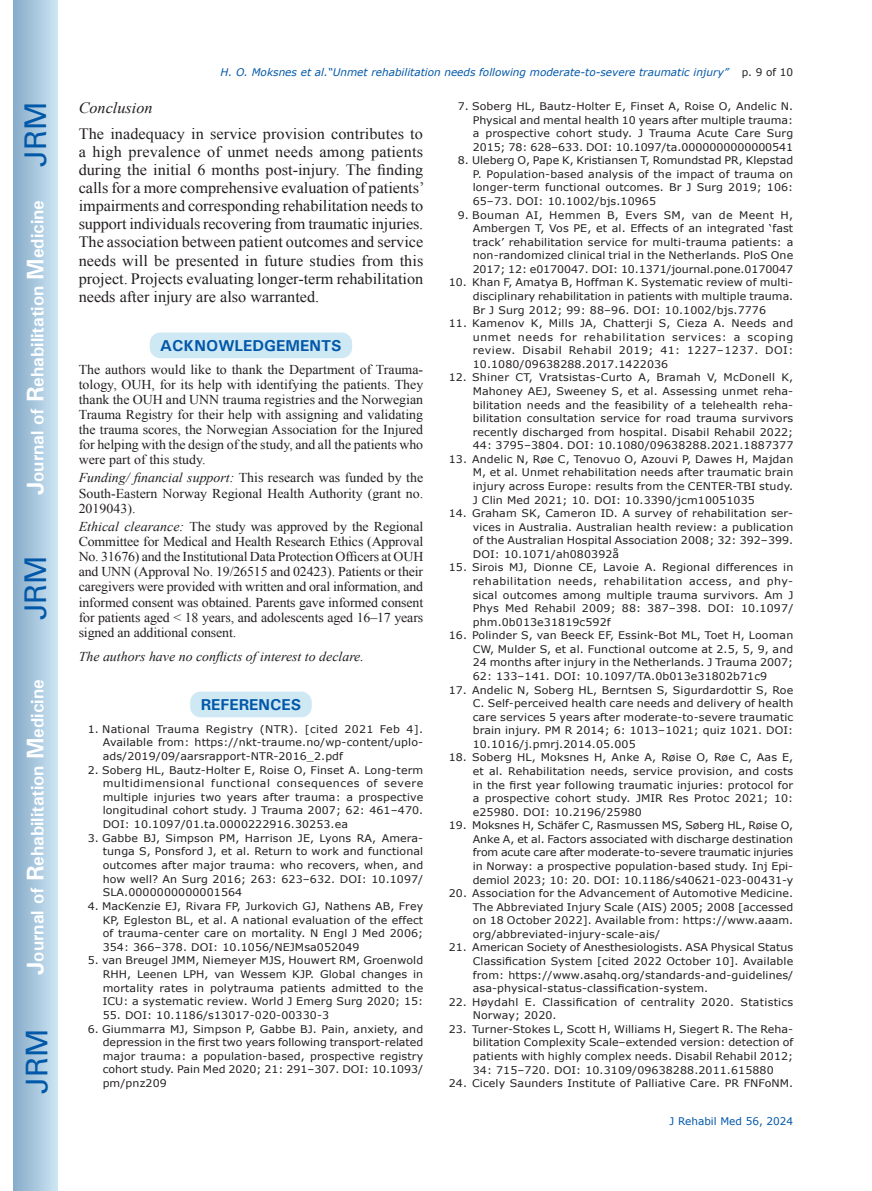
<style>
.page{position:relative;width:872px;height:1191px;background:#fff}
.page>*{position:absolute;margin:0;border:0;box-sizing:border-box;transform-origin:0 0}
.t1{font:30px "Univers";color:#0157a8}
.t2{font:700 18px "Univers";color:#fff}
.t3{font:15.75px/18.1px "Times New Roman";color:#231f20;text-align:justify}
.t4{font:700 15.75px "Univers";color:#0157a8}
.t5{font:italic 15.75px "Times New Roman";color:#231f20}
.t6{font:13.5px/15.1px "Times New Roman";color:#231f20;text-align:justify}
.t7{font:italic 13.5px "Times New Roman";color:#231f20}
.t8{font:10.5px/13.5px "Verdana";letter-spacing:.01em;color:#231f20;text-align:justify;scale:1.05 1}
.t9{font:italic 10.5px "Verdana";color:#0157a8}
.t10{font:10.5px "Verdana";color:#0157a8}
.s1{font-size:24px}
.s2{font-style:normal;color:#231f20}
.s3{font-style:italic}
</style>
<div class="page">
<div style="left:14px;top:0;width:43px;height:1191px;background:linear-gradient(to right,#88acca,#cbe5f2)"></div>
<div style="left:150px;top:332px;width:202px;height:26px;background:#cee8f4;border-radius:10px"></div>
<div style="left:190px;top:691px;width:122px;height:26px;background:#cee8f4;border-radius:10px"></div>
<h1 class="t1" style="left:18px;top:167px;width:67px;rotate:-90deg">JRM</h1>
<h2 class="t2" style="left:26px;top:495px;width:297px;rotate:-90deg"><span class="s1">J</span>ournal of <span class="s1">R</span>ehabilitation <span class="s1">M</span>edicine</h2>
<h1 class="t1" style="left:18px;top:620px;width:67px;rotate:-90deg">JRM</h1>
<h2 class="t2" style="left:26px;top:974px;width:297px;rotate:-90deg"><span class="s1">J</span>ournal of <span class="s1">R</span>ehabilitation <span class="s1">M</span>edicine</h2>
<h1 class="t1" style="left:19px;top:1093px;width:67px;rotate:-90deg">JRM</h1>
<p class="t9" style="left:221px;top:65px;width:574px">H. O. Moksnes et al.“Unmet rehabilitation needs following moderate-to-severe traumatic injury” <span class="s2">p. 9 of 10</span></p>
<h3 class="t5" style="left:79px;top:97px;width:75px">Conclusion</h3>
<p class="t3" style="left:79px;top:124px;width:347px">The inadequacy in service provision contributes to a high prevalence of unmet needs among patients during the initial 6 months post-injury. The finding calls for a more comprehensive evaluation of patients’ impairments and corresponding rehabilitation needs to support individuals recovering from traumatic injuries.<br>The association between patient outcomes and service needs will be presented in future studies from this project. Projects evaluating longer-term rehabilitation needs after injury are also warranted.</p>
<h3 class="t4" style="left:160px;top:335px;width:183px">ACKNOWLEDGEMENTS</h3>
<p class="t6" style="left:79px;top:361px;width:346px">The authors would like to thank the Department of Trauma&shy;tology, OUH, for its help with identifying the patients. They thank the OUH and UNN trauma registries and the Norwegian Trauma Registry for their help with assigning and validating the trauma scores, the Norwegian Association for the Injured for helping with the design of the study, and all the patients who were part of this study.</p>
<p class="t6" style="left:79px;top:470px;width:346px"><span class="s3">Funding/ financial support:</span> This research was funded by the South-Eastern Norway Regional Health Authority (grant no.<br>2019043).</p>
<p class="t6" style="left:79px;top:518px;width:346px"><span class="s3">Ethical clearance:</span> The study was approved by the Regional Committee for Medical and Health Research Ethics (Approval No. 31676) and the Institutional Data Protection Officers at OUH and UNN (Approval No. 19/26515 and 02423). Patients or their caregivers were provided with written and oral information, and informed consent was obtained. Parents gave informed consent for patients aged &lt; 18 years, and adolescents aged 16–17 years signed an additional consent.</p>
<p class="t7" style="left:79px;top:647px;width:287px">The authors have no conflicts of interest to declare.</p>
<h3 class="t4" style="left:201px;top:694px;width:102px">REFERENCES</h3>
<p class="t8" style="left:103px;top:722px;width:307px;text-indent:-15px">1. National Trauma Registry (NTR). [cited 2021 Feb 4].<br>Available from: https://nkt-traume.no/wp-content/uplo&shy;ads/2019/09/aarsrapport-NTR-2016_2.pdf</p>
<p class="t8" style="left:103px;top:763px;width:307px;text-indent:-15px">2. Soberg HL, Bautz-Holter E, Roise O, Finset A. Long-term multidimensional functional consequences of severe multiple injuries two years after trauma: a prospective longitudinal cohort study. J Trauma 2007; 62: 461–470.<br>DOI: 10.1097/01.ta.0000222916.30253.ea</p>
<p class="t8" style="left:103px;top:831px;width:307px;text-indent:-15px">3. Gabbe BJ, Simpson PM, Harrison JE, Lyons RA, Amera&shy;tunga S, Ponsford J, et al. Return to work and functional outcomes after major trauma: who recovers, when, and how well? An Surg 2016; 263: 623–632. DOI: 10.1097/ SLA.0000000000001564</p>
<p class="t8" style="left:103px;top:899px;width:307px;text-indent:-15px">4. MacKenzie EJ, Rivara FP, Jurkovich GJ, Nathens AB, Frey KP, Egleston BL, et al. A national evaluation of the effect of trauma-center care on mortality. N Engl J Med 2006; 354: 366–378. DOI: 10.1056/NEJMsa052049</p>
<p class="t8" style="left:103px;top:954px;width:307px;text-indent:-15px">5. van Breugel JMM, Niemeyer MJS, Houwert RM, Groenwold RHH, Leenen LPH, van Wessem KJP. Global changes in mortality rates in polytrauma patients admitted to the ICU: a systematic review. World J Emerg Surg 2020; 15:</p>
<p class="t8" style="left:103px;top:1008px;width:217px">55. DOI: 10.1186/s13017-020-00330-3</p>
<p class="t8" style="left:103px;top:1022px;width:307px;text-indent:-15px">6. Giummarra MJ, Simpson P, Gabbe BJ. Pain, anxiety, and depression in the first two years following transport-related major trauma: a population-based, prospective registry cohort study. Pain Med 2020; 21: 291–307. DOI: 10.1093/ pm/pnz209</p>
<p class="t8" style="left:473px;top:100px;width:307px;text-indent:-15px">7. Soberg HL, Bautz-Holter E, Finset A, Roise O, Andelic N.<br>Physical and mental health 10 years after multiple trauma: a prospective cohort study. J Trauma Acute Care Surg 2015; 78: 628–633. DOI: 10.1097/ta.0000000000000541</p>
<p class="t8" style="left:473px;top:154px;width:307px;text-indent:-15px">8. Uleberg O, Pape K, Kristiansen T, Romundstad PR, Klepstad P. Population-based analysis of the impact of trauma on longer-term functional outcomes. Br J Surg 2019; 106:<br>65–73. DOI: 10.1002/bjs.10965</p>
<p class="t8" style="left:473px;top:208px;width:307px;text-indent:-15px">9. Bouman AI, Hemmen B, Evers SM, van de Meent H, Ambergen T, Vos PE, et al. Effects of an integrated ‘fast track’ rehabilitation service for multi-trauma patients: a non-randomized clinical trial in the Netherlands. PloS One 2017; 12: e0170047. DOI: 10.1371/journal.pone.0170047</p>
<p class="t8" style="left:473px;top:276px;width:307px;text-indent:-24px">10. Khan F, Amatya B, Hoffman K. Systematic review of multi&shy;disciplinary rehabilitation in patients with multiple trauma.<br>Br J Surg 2012; 99: 88–96. DOI: 10.1002/bjs.7776</p>
<p class="t8" style="left:473px;top:317px;width:307px;text-indent:-24px">11. Kamenov K, Mills JA, Chatterji S, Cieza A. Needs and unmet needs for rehabilitation services: a scoping review. Disabil Rehabil 2019; 41: 1227–1237. DOI:<br>10.1080/09638288.2017.1422036</p>
<p class="t8" style="left:473px;top:371px;width:307px;text-indent:-24px">12. Shiner CT, Vratsistas-Curto A, Bramah V, McDonell K, Mahoney AEJ, Sweeney S, et al. Assessing unmet reha&shy;bilitation needs and the feasibility of a telehealth reha&shy;bilitation consultation service for road trauma survivors recently discharged from hospital. Disabil Rehabil 2022; 44: 3795–3804. DOI: 10.1080/09638288.2021.1887377</p>
<p class="t8" style="left:473px;top:452px;width:307px;text-indent:-24px">13. Andelic N, Røe C, Tenovuo O, Azouvi P, Dawes H, Majdan M, et al. Unmet rehabilitation needs after traumatic brain injury across Europe: results from the CENTER-TBI study.<br>J Clin Med 2021; 10. DOI: 10.3390/jcm10051035</p>
<p class="t8" style="left:473px;top:507px;width:307px;text-indent:-24px">14. Graham SK, Cameron ID. A survey of rehabilitation ser&shy;vices in Australia. Australian health review: a publication of the Australian Hospital Association 2008; 32: 392–399.<br>DOI: 10.1071/ah080392å</p>
<p class="t8" style="left:473px;top:561px;width:307px;text-indent:-24px">15. Sirois MJ, Dionne CE, Lavoie A. Regional differences in rehabilitation needs, rehabilitation access, and phy&shy;sical outcomes among multiple trauma survivors. Am J Phys Med Rehabil 2009; 88: 387–398. DOI: 10.1097/ phm.0b013e31819c592f</p>
<p class="t8" style="left:473px;top:629px;width:307px;text-indent:-24px">16. Polinder S, van Beeck EF, Essink-Bot ML, Toet H, Looman CW, Mulder S, et al. Functional outcome at 2.5, 5, 9, and 24 months after injury in the Netherlands. J Trauma 2007; 62: 133–141. DOI: 10.1097/TA.0b013e31802b71c9</p>
<p class="t8" style="left:473px;top:683px;width:307px;text-indent:-24px">17. Andelic N, Soberg HL, Berntsen S, Sigurdardottir S, Roe C. Self-perceived health care needs and delivery of health care services 5 years after moderate-to-severe traumatic brain injury. PM R 2014; 6: 1013–1021; quiz 1021. DOI:<br>10.1016/j.pmrj.2014.05.005</p>
<p class="t8" style="left:473px;top:751px;width:307px;text-indent:-24px">18. Soberg HL, Moksnes H, Anke A, Røise O, Røe C, Aas E, et al. Rehabilitation needs, service provision, and costs in the first year following traumatic injuries: protocol for a prospective cohort study. JMIR Res Protoc 2021; 10: e25980. DOI: 10.2196/25980</p>
<p class="t8" style="left:473px;top:819px;width:307px;text-indent:-24px">19. Moksnes H, Schäfer C, Rasmussen MS, Søberg HL, Røise O, Anke A, et al. Factors associated with discharge destination from acute care after moderate-to-severe traumatic injuries in Norway: a prospective population-based study. Inj Epi&shy;demiol 2023; 10: 20. DOI: 10.1186/s40621-023-00431-y</p>
<p class="t8" style="left:473px;top:886px;width:307px;text-indent:-24px">20. Association for the Advancement of Automotive Medicine.<br>The Abbreviated Injury Scale (AIS) 2005; 2008 [accessed on 18 October 2022]. Available from: https://www.aaam. org/abbreviated-injury-scale-ais/</p>
<p class="t8" style="left:473px;top:941px;width:307px;text-indent:-24px">21. American Society of Anesthesiologists. ASA Physical Status Classification System [cited 2022 October 10]. Available from: https://www.asahq.org/standards-and-guidelines/ asa-physical-status-classification-system.</p>
<p class="t8" style="left:473px;top:995px;width:307px;text-indent:-24px">22. Høydahl E. Classification of centrality 2020. Statistics<br>Norway; 2020.</p>
<p class="t8" style="left:473px;top:1022px;width:307px;text-indent:-24px">23. Turner-Stokes L, Scott H, Williams H, Siegert R. The Reha&shy;bilitation Complexity Scale–extended version: detection of patients with highly complex needs. Disabil Rehabil 2012; 34: 715–720. DOI: 10.3109/09638288.2011.615880</p>
<p class="t8" style="left:449px;top:1076px;width:330px">24. Cicely Saunders Institute of Palliative Care. PR FNFoNM.</p>
<p class="t10" style="left:669px;top:1114px;width:125px">J Rehabil Med 56, 2024</p>
</div>
